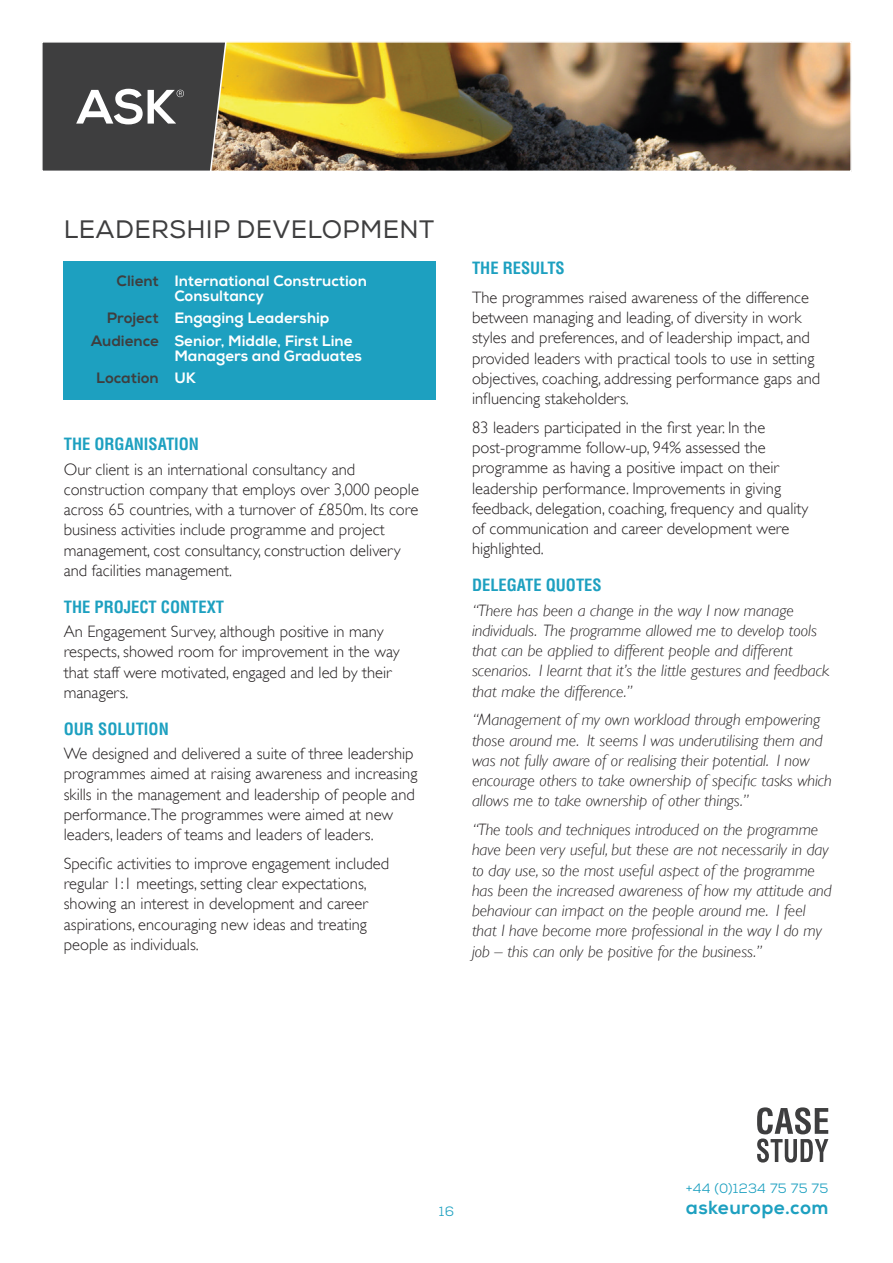
<style>
.page{position:relative;width:893px;height:1263px;background:#fff}
.page>*{position:absolute;margin:0;border:0;box-sizing:border-box;transform-origin:0 0}
.t1{font:24px "Nexa";letter-spacing:.015em;color:#3e3e3f}
.t2{font:18.9px "Nexa X Bold";letter-spacing:.02em;color:#1da0c0}
.t3{font:300 16.5px/20.2px "Gill Sans";color:#231f20}
.t4{font:italic 300 16.5px/20.2px "Gill Sans";color:#231f20}
.t5{font:700 condensed 16.5px "Helvetica";color:#1da0c0}
.t6{font:15px/22.2px "Nexa X Bold";color:#fff}
.t7{font:15px/22.2px "Nexa X Bold";color:#3e3e3f;text-align:right}
.t8{font:13.5px "Nexa";letter-spacing:.02em;color:#1da0c0}
</style>
<div class="page">
<svg style="left:757px;top:1107px;width:71px;height:55px"></svg>
<div style="left:64px;top:261px;width:372px;height:139px;background:#1da0c0"></div>
<img style="left:228px;top:44px;width:621px;height:125px">
<div style="left:149px;top:41px;width:703px;height:131px;border:2px solid #fff"></div>
<svg style="left:42px;top:41px;width:186px;height:131px;background:#575655"></svg>
<h1 class="t1" style="left:64px;top:214px;width:372px">LEADERSHIP DEVELOPMENT</h1>
<p class="t6" style="left:174px;top:273px;width:194px;line-height:15.8px">International Construction<br>Consultancy</p>
<p class="t6" style="left:174px;top:307px;width:180px">Engaging Leadership<br>Senior, Middle, First Line</p>
<p class="t6" style="left:174px;top:345px;width:189px">Managers and Graduates<br>UK</p>
<p class="t7" style="left:117px;top:269px;width:44px">Client</p>
<p class="t7" style="left:91px;top:307px;width:69px">Project<br>Audience</p>
<p class="t7" style="left:96px;top:366px;width:64px">Location</p>
<p class="t5" style="left:64px;top:434px;width:137px">THE ORGANISATION</p>
<p class="t3" style="left:64px;top:459px;width:357px">Our client is an international consultancy and construction company that employs over 3,000 people across 65 countries, with a turnover of £850m. Its core business activities include programme and project management, cost consultancy, construction delivery and facilities management.</p>
<p class="t5" style="left:64px;top:596px;width:162px">THE PROJECT CONTEXT</p>
<p class="t3" style="left:64px;top:621px;width:337px">An Engagement Survey, although positive in many respects, showed room for improvement in the way that staff were motivated, engaged and led by their managers.</p>
<p class="t5" style="left:64px;top:718px;width:106px">OUR SOLUTION</p>
<p class="t3" style="left:64px;top:743px;width:355px">We designed and delivered a suite of three leadership programmes aimed at raising awareness and increasing skills in the management and leadership of people and performance.The programmes were aimed at new leaders, leaders of teams and leaders of leaders.</p>
<p class="t3" style="left:64px;top:853px;width:327px">Specific activities to improve engagement included regular 1:1 meetings, setting clear expectations, showing an interest in development and career aspirations, encouraging new ideas and treating people as individuals.</p>
<p class="t5" style="left:472px;top:258px;width:94px">THE RESULTS</p>
<p class="t3" style="left:472px;top:287px;width:350px">The programmes raised awareness of the difference between managing and leading, of diversity in work styles and preferences, and of leadership impact, and provided leaders with practical tools to use in setting objectives, coaching, addressing performance gaps and influencing stakeholders.</p>
<p class="t3" style="left:472px;top:417px;width:338px">83 leaders participated in the first year. In the post-programme follow-up, 94% assessed the programme as having a positive impact on their leadership performance. Improvements in giving feedback, delegation, coaching, frequency and quality of communication and career development were highlighted.</p>
<p class="t5" style="left:472px;top:575px;width:131px">DELEGATE QUOTES</p>
<p class="t4" style="left:472px;top:600px;width:359px">“There has been a change in the way I now manage individuals. The programme allowed me to develop tools that can be applied to different people and different scenarios. I learnt that it’s the little gestures and feedback that make the difference.”</p>
<p class="t4" style="left:472px;top:710px;width:361px">“Management of my own workload through empowering those around me. It seems I was underutilising them and was not fully aware of or realising their potential. I now encourage others to take ownership of specific tasks which allows me to take ownership of other things.”</p>
<p class="t4" style="left:472px;top:819px;width:361px">“The tools and techniques introduced on the programme have been very useful, but these are not necessarily in day to day use, so the most useful aspect of the programme has been the increased awareness of how my attitude and behaviour can impact on the people around me. I feel that I have become more professional in the way I do my job – this can only be positive for the business.”</p>
<p class="t8" style="left:686px;top:1180px;width:144px">+44 (0)1234 75 75 75</p>
<p class="t8" style="left:439px;top:1203px;width:17px">16</p>
<p class="t2" style="left:686px;top:1196px;width:144px">askeurope.com</p>
</div>
